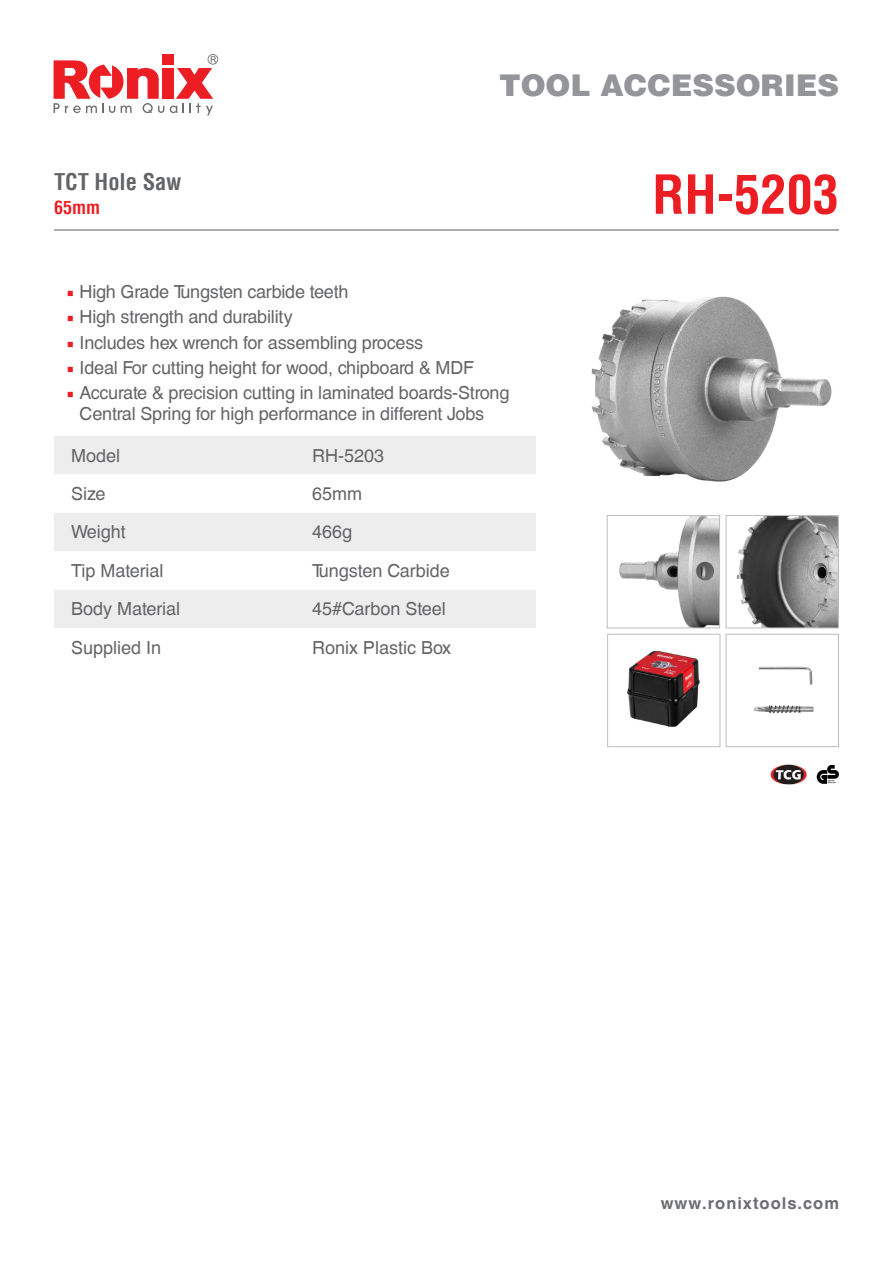
<style>
.page{position:relative;width:893px;height:1263px;background:#fff}
.page>*{position:absolute;margin:0;border:0;box-sizing:border-box;transform-origin:0 0}
.t1{font:700 condensed 52.5px "Helvetica LT";color:#ed1d24}
.t2{font:900 30px "Helvetica LT";color:#939598}
.t3{font:700 condensed 22.5px "Helvetica LT";color:#636466}
.t4{font:18px/21px "Helvetica CE";letter-spacing:-.01em;color:#636466}
.t5{font:700 condensed 18px "Helvetica LT";color:#ed1d24}
.t6{font:700 16.5px "Helvetica CE";letter-spacing:.06em;color:#6d6e71}
.s1{font-family:"Minion Pro";color:#ed1d24}
</style>
<div class="page">
<svg style="left:170px;top:54px;width:48px;height:61px"></svg>
<div style="left:162px;top:68px;width:11px;height:31px;background:#ed1d24"></div>
<svg style="left:54px;top:60px;width:110px;height:53px"></svg>
<div style="left:162px;top:54px;width:11px;height:11px;background:#ed1d24"></div>
<svg style="left:54px;top:436px;width:482px;height:192px;fill:#ededee"></svg>
<hr style="left:54px;top:229px;width:785px;height:2px;background:#6d6e71">
<img style="left:591px;top:296px;width:241px;height:186px">
<img style="left:619px;top:517px;width:99px;height:109px">
<div style="left:607px;top:515px;width:113px;height:113px;border:1px solid #bcbec0"></div>
<img style="left:627px;top:650px;width:73px;height:77px">
<div style="left:607px;top:634px;width:113px;height:113px;border:1px solid #bcbec0"></div>
<img style="left:736px;top:517px;width:101px;height:109px">
<div style="left:726px;top:515px;width:113px;height:113px;border:1px solid #bcbec0"></div>
<img style="left:754px;top:666px;width:60px;height:48px">
<div style="left:726px;top:634px;width:113px;height:113px;border:1px solid #bcbec0"></div>
<img style="left:770px;top:764px;width:37px;height:21px">
<svg style="left:817px;top:765px;width:22px;height:19px"></svg>
<p class="t3" style="left:54px;top:167px;width:129px">TCT Hole Saw</p>
<p class="t5" style="left:54px;top:196px;width:48px">65mm</p>
<h2 class="t2" style="left:499px;top:65px;width:341px">TOOL ACCESSORIES</h2>
<h1 class="t1" style="left:652px;top:162px;width:188px">RH-5203</h1>
<p class="t4" style="left:67px;top:281px;width:283px"><span class="s1">■</span> High Grade Tungsten carbide teeth</p>
<p class="t4" style="left:67px;top:307px;width:228px"><span class="s1">■</span> High strength and durability</p>
<p class="t4" style="left:67px;top:332px;width:358px"><span class="s1">■</span> Includes hex wrench for assembling process</p>
<p class="t4" style="left:67px;top:357px;width:409px"><span class="s1">■</span> Ideal For cutting height for wood, chipboard &amp; MDF</p>
<p class="t4" style="left:80px;top:382px;width:431px;text-indent:-13px"><span class="s1">■</span> Accurate &amp; precision cutting in laminated boards-Strong<br>Central Spring for high performance in different Jobs</p>
<p class="t4" style="left:71px;top:445px;width:51px">Model</p>
<p class="t4" style="left:312px;top:445px;width:74px">RH-5203</p>
<p class="t4" style="left:71px;top:483px;width:36px">Size</p>
<p class="t4" style="left:312px;top:483px;width:52px">65mm</p>
<p class="t4" style="left:71px;top:522px;width:56px">Weight</p>
<p class="t4" style="left:312px;top:522px;width:42px">466g</p>
<p class="t4" style="left:71px;top:560px;width:94px">Tip Material</p>
<p class="t4" style="left:312px;top:560px;width:139px">Tungsten Carbide</p>
<p class="t4" style="left:71px;top:599px;width:111px">Body Material</p>
<p class="t4" style="left:312px;top:599px;width:135px">45#Carbon Steel</p>
<p class="t4" style="left:71px;top:637px;width:92px">Supplied In</p>
<p class="t4" style="left:312px;top:637px;width:141px">Ronix Plastic Box</p>
<p class="t6" style="left:661px;top:1193px;width:180px">www.ronixtools.com</p>
</div>
